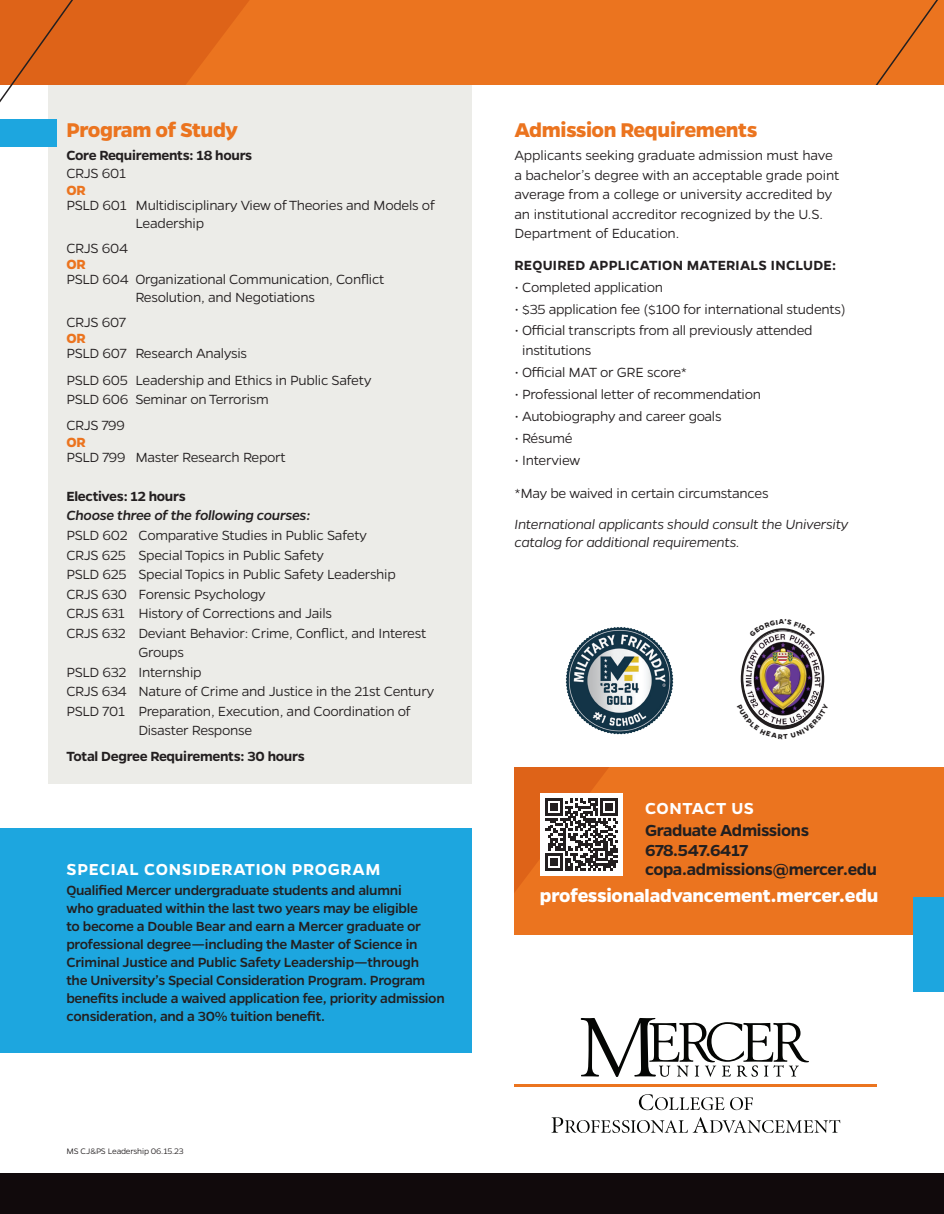
<style>
.page{position:relative;width:944px;height:1214px;background:#fff}
.page>*{position:absolute;margin:0;border:0;box-sizing:border-box;transform-origin:0 0}
.Subs_Tift_Sheet{font:700 22.5px "Gentona";letter-spacing:-.02em;color:#eb741f}
.t1{font:700 20.25px "Gentona";letter-spacing:-.01em;color:#fff}
.t2{font:600 18px "Gentona";letter-spacing:-.02em;color:#231f20}
.Sub_Subs_Tift{font:600 18px "Gentona";letter-spacing:.03em;color:#fff}
.Text_Sheet_PEN{font:300 15px/19.5px "Gentona";letter-spacing:-.015em;color:#231f20}
.Text_Sheet_PEN-2{font:500 15px/18px "Gentona";letter-spacing:-.02em;color:#231f20}
.Text_Sheet_PEN-3{font:italic 300 15px/18px "Gentona";letter-spacing:-.02em;color:#231f20}
.Text_Sheet_PEN-4{font:600 15px "Gentona";letter-spacing:-.02em;color:#231f20}
.Sub_Subs_Tift-2{font:600 15px "Gentona";letter-spacing:.015em;color:#231f20}
.Text_Sheet_PEN-5{font:italic 500 15px "Gentona";letter-spacing:-.02em;color:#231f20}
.Text_Sheet_PEN-6{font:700 15px "Gentona";letter-spacing:-.02em;color:#eb741f}
.Text_Tift_Sheet{font:300 9px "Gentona";letter-spacing:-.015em;color:#231f20}
</style>
<div class="page">
<div style="left:48px;top:80px;width:423px;height:703px;background:#ecece8"></div>
<div style="left:0;top:0;width:943px;height:85px;background:#eb741f"></div>
<div style="left:514px;top:767px;width:429px;height:167px;background:#eb741f"></div>
<svg style="left:551px;top:1117px;width:289px;height:15px"></svg>
<svg style="left:638px;top:1094px;width:114px;height:16px"></svg>
<hr style="left:514px;top:1084px;width:362px;height:3px;background:#eb741f">
<svg style="left:580px;top:1018px;width:229px;height:59px"></svg>
<img style="left:565px;top:627px;width:109px;height:108px">
<img style="left:743px;top:637px;width:78px;height:66px">
<div style="left:912px;top:897px;width:31px;height:94px;background:#1da6df"></div>
<svg style="left:514px;top:767px;width:109px;height:126px"></svg>
<div style="left:0;top:1172px;width:943px;height:41px;background:#110a0c"></div>
<div style="left:0;top:828px;width:471px;height:225px;background:#1da6df"></div>
<svg style="left:0;top:0;width:249px;height:147px"></svg>
<svg style="left:875px;top:0;width:69px;height:85px"></svg>
<svg style="left:746px;top:703px;width:73px;height:27px"></svg>
<svg style="left:759px;top:628px;width:47px;height:9px"></svg>
<p class="Subs_Tift_Sheet" style="left:66px;top:117px;width:173px">Program of Study</p>
<p class="Text_Sheet_PEN-4" style="left:66px;top:147px;width:187px">Core Requirements: 18 hours</p>
<p class="Text_Sheet_PEN" style="left:66px;top:164px;width:61px">CRJS 601</p>
<p class="Text_Sheet_PEN-6" style="left:66px;top:181px;width:21px">OR</p>
<p class="Text_Sheet_PEN" style="left:135px;top:196px;width:301px;line-height:18px;text-indent:-69px">PSLD 601 Multidisciplinary View of Theories and Models of<br>Leadership</p>
<p class="Text_Sheet_PEN" style="left:66px;top:238px;width:63px">CRJS 604</p>
<p class="Text_Sheet_PEN-6" style="left:66px;top:256px;width:21px">OR</p>
<p class="Text_Sheet_PEN" style="left:66px;top:270px;width:319px;line-height:18px;text-align:center">PSLD 604 Organizational Communication, Conflict<br>Resolution, and Negotiations</p>
<p class="Text_Sheet_PEN" style="left:66px;top:312px;width:61px">CRJS 607</p>
<p class="Text_Sheet_PEN-6" style="left:66px;top:330px;width:21px">OR</p>
<p class="Text_Sheet_PEN" style="left:66px;top:344px;width:182px">PSLD 607 Research Analysis</p>
<p class="Text_Sheet_PEN" style="left:66px;top:370px;width:306px">PSLD 605 Leadership and Ethics in Public Safety</p>
<p class="Text_Sheet_PEN" style="left:66px;top:389px;width:204px">PSLD 606 Seminar on Terrorism</p>
<p class="Text_Sheet_PEN" style="left:66px;top:416px;width:60px">CRJS 799</p>
<p class="Text_Sheet_PEN-6" style="left:66px;top:433px;width:21px">OR</p>
<p class="Text_Sheet_PEN" style="left:66px;top:447px;width:221px">PSLD 799 Master Research Report</p>
<p class="Text_Sheet_PEN-4" style="left:66px;top:487px;width:121px">Electives: 12 hours</p>
<p class="Text_Sheet_PEN-5" style="left:66px;top:507px;width:245px">Choose three of the following courses:</p>
<p class="Text_Sheet_PEN" style="left:66px;top:525px;width:302px">PSLD 602 Comparative Studies in Public Safety</p>
<p class="Text_Sheet_PEN" style="left:66px;top:545px;width:259px">CRJS 625 Special Topics in Public Safety</p>
<p class="Text_Sheet_PEN" style="left:66px;top:564px;width:331px">PSLD 625 Special Topics in Public Safety Leadership</p>
<p class="Text_Sheet_PEN" style="left:66px;top:584px;width:201px">CRJS 630 Forensic Psychology</p>
<p class="Text_Sheet_PEN" style="left:66px;top:603px;width:267px">CRJS 631 History of Corrections and Jails</p>
<p class="Text_Sheet_PEN" style="left:138px;top:623px;width:289px;text-indent:-72px">CRJS 632 Deviant Behavior: Crime, Conflict, and Interest<br>Groups</p>
<p class="Text_Sheet_PEN" style="left:66px;top:662px;width:137px">PSLD 632 Internship</p>
<p class="Text_Sheet_PEN" style="left:66px;top:681px;width:369px">CRJS 634 Nature of Crime and Justice in the 21st Century</p>
<p class="Text_Sheet_PEN" style="left:138px;top:701px;width:273px;text-indent:-72px">PSLD 701 Preparation, Execution, and Coordination of<br>Disaster Response</p>
<p class="Text_Sheet_PEN-4" style="left:66px;top:748px;width:240px">Total Degree Requirements: 30 hours</p>
<p class="Sub_Subs_Tift" style="left:66px;top:858px;width:315px">SPECIAL CONSIDERATION PROGRAM</p>
<p class="Text_Sheet_PEN-2" style="left:66px;top:881px;width:380px">Qualified Mercer undergraduate students and alumni<br>who graduated within the last two years may be eligible<br>to become a Double Bear and earn a Mercer graduate or professional degree—including the Master of Science in Criminal Justice and Public Safety Leadership—through<br>the University’s Special Consideration Program. Program benefits include a waived application fee, priority admission consideration, and a 30% tuition benefit.</p>
<p class="Text_Tift_Sheet" style="left:66px;top:1145px;width:119px">MS CJ&amp;PS Leadership 06.15.23</p>
<p class="Subs_Tift_Sheet" style="left:514px;top:117px;width:245px">Admission Requirements</p>
<p class="Text_Sheet_PEN" style="left:514px;top:146px;width:326px">Applicants seeking graduate admission must have a bachelor’s degree with an acceptable grade point average from a college or university accredited by an institutional accreditor recognized by the U.S.<br>Department of Education.</p>
<p class="Sub_Subs_Tift-2" style="left:514px;top:256px;width:323px">REQUIRED APPLICATION MATERIALS INCLUDE:</p>
<p class="Text_Sheet_PEN" style="left:514px;top:277px;width:150px">• Completed application</p>
<p class="Text_Sheet_PEN" style="left:514px;top:299px;width:333px">• $35 application fee ($100 for international students)</p>
<p class="Text_Sheet_PEN" style="left:522px;top:321px;width:292px;text-indent:-8px">• Official transcripts from all previously attended institutions</p>
<p class="Text_Sheet_PEN" style="left:514px;top:362px;width:174px">• Official MAT or GRE score*</p>
<p class="Text_Sheet_PEN" style="left:514px;top:384px;width:248px">• Professional letter of recommendation</p>
<p class="Text_Sheet_PEN" style="left:514px;top:406px;width:209px">• Autobiography and career goals</p>
<p class="Text_Sheet_PEN" style="left:514px;top:428px;width:60px">• Résumé</p>
<p class="Text_Sheet_PEN" style="left:514px;top:450px;width:67px">• Interview</p>
<p class="Text_Sheet_PEN" style="left:514px;top:483px;width:256px">*May be waived in certain circumstances</p>
<p class="Text_Sheet_PEN-3" style="left:514px;top:515px;width:335px">International applicants should consult the University catalog for additional requirements.</p>
<p class="Sub_Subs_Tift" style="left:645px;top:798px;width:111px">CONTACT US</p>
<p class="t2" style="left:645px;top:820px;width:166px">Graduate Admissions</p>
<p class="t2" style="left:645px;top:839px;width:105px">678.547.6417</p>
<p class="t2" style="left:645px;top:859px;width:233px">copa.admissions@mercer.edu</p>
<p class="t1" style="left:540px;top:884px;width:340px">professionaladvancement.mercer.edu</p>
</div>
